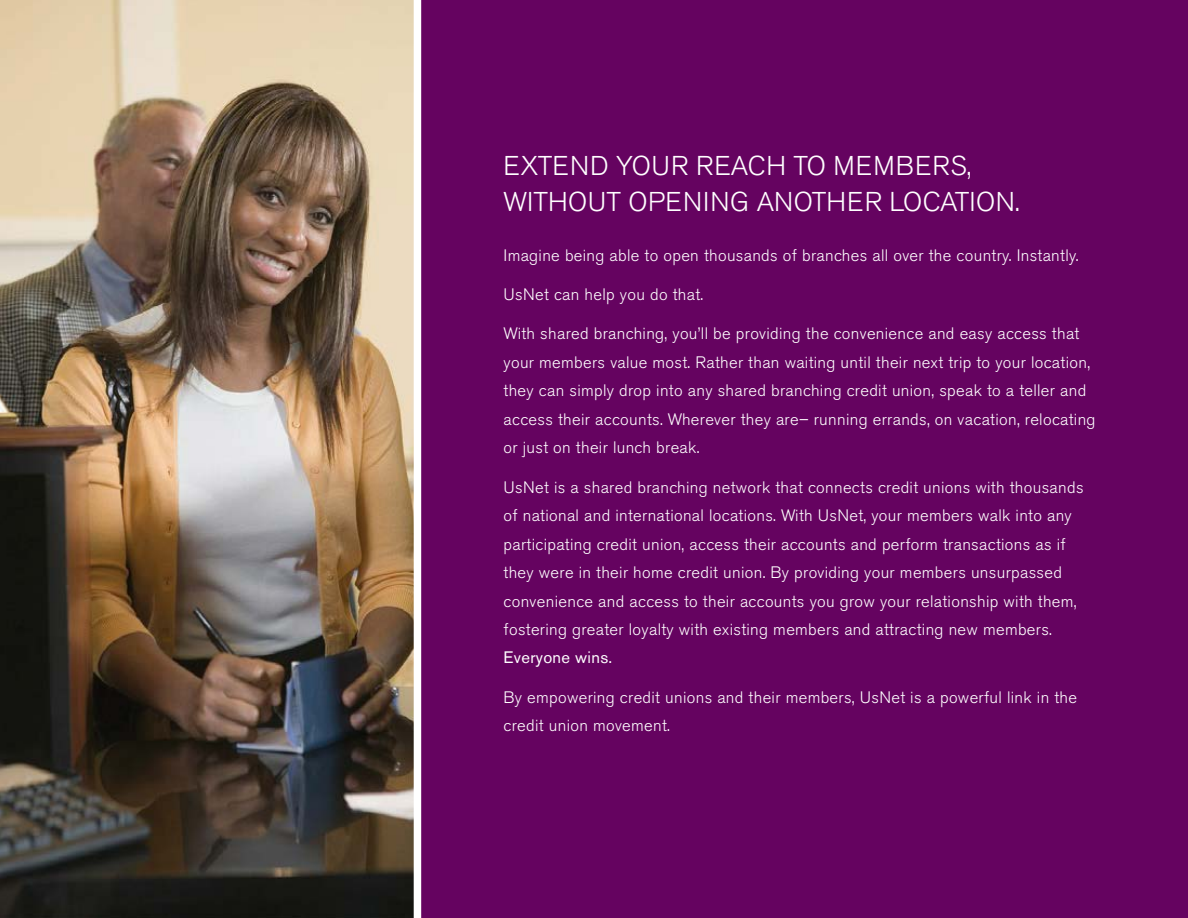
<style>
.page{position:relative;width:1188px;height:918px;background:#fff}
.page>*{position:absolute;margin:0;border:0;box-sizing:border-box;transform-origin:0 0}
.t1{font:300 27px/36px "Akzidenz Grotesk BE";letter-spacing:.02em;color:#fff}
.t2{font:300 16.5px/28.5px "Akzidenz Grotesk BE";letter-spacing:.02em;color:#fff}
.t3{font:16.5px "Akzidenz Grotesk BE";letter-spacing:.02em;color:#fff}
</style>
<div class="page">
<div style="left:419px;top:0;width:769px;height:918px;background:#650360"></div>
<img style="left:0;top:0;width:421px;height:918px">
<h1 class="t1" style="left:504px;top:148px;width:517px">EXTEND YOUR REACH TO MEMBERS,<br>WITHOUT OPENING ANOTHER LOCATION.</h1>
<p class="t2" style="left:504px;top:241px;width:576px">Imagine being able to open thousands of branches all over the country. Instantly.</p>
<p class="t2" style="left:504px;top:280px;width:201px">UsNet can help you do that.</p>
<p class="t2" style="left:504px;top:320px;width:594px">With shared branching, you’ll be providing the convenience and easy access that your members value most. Rather than waiting until their next trip to your location, they can simply drop into any shared branching credit union, speak to a teller and access their accounts. Wherever they are– running errands, on vacation, relocating or just on their lunch break.</p>
<p class="t2" style="left:504px;top:473px;width:582px">UsNet is a shared branching network that connects credit unions with thousands of national and international locations. With UsNet, your members walk into any participating credit union, access their accounts and perform transactions as if they were in their home credit union. By providing your members unsurpassed convenience and access to their accounts you grow your relationship with them, fostering greater loyalty with existing members and attracting new members.</p>
<p class="t3" style="left:504px;top:648px;width:110px">Everyone wins.</p>
<p class="t2" style="left:504px;top:683px;width:575px">By empowering credit unions and their members, UsNet is a powerful link in the credit union movement.</p>
</div>
